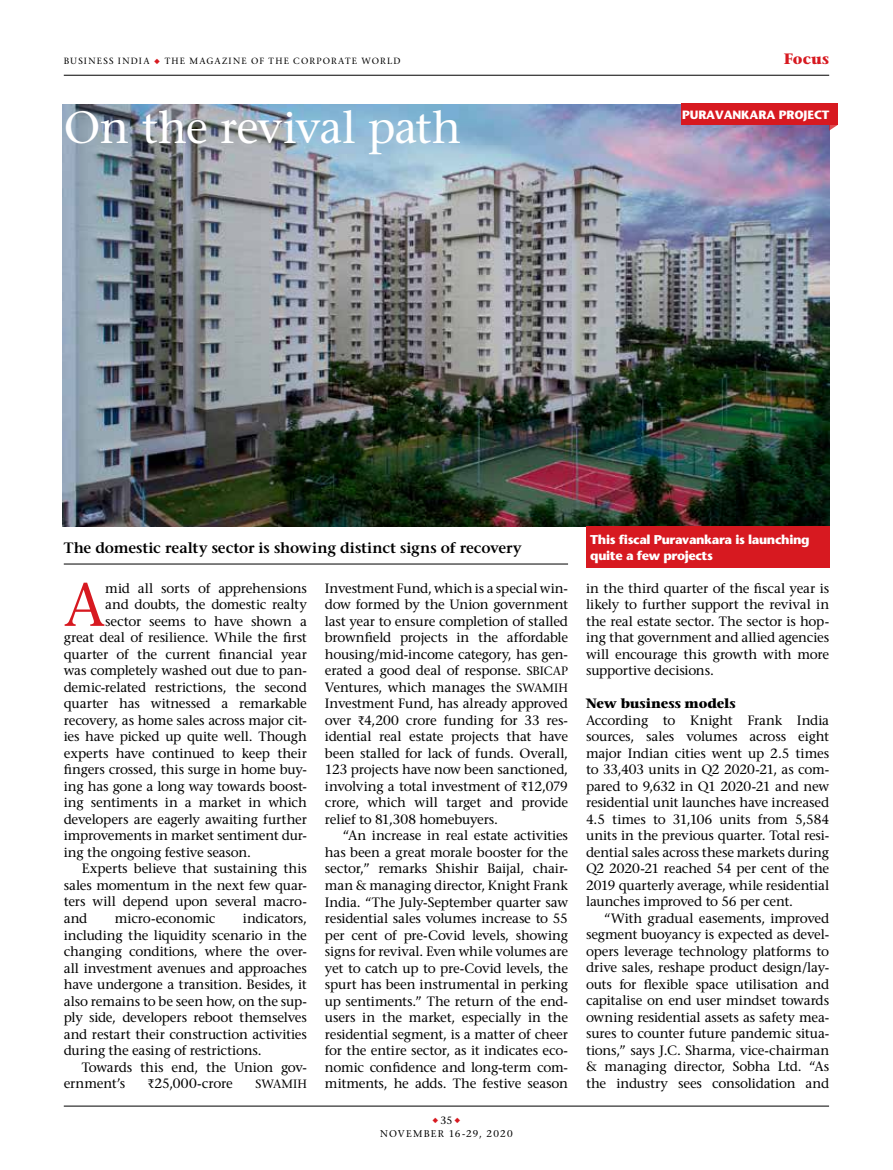
<style>
.page{position:relative;width:893px;height:1170px;background:#fff}
.page>*{position:absolute;margin:0;border:0;box-sizing:border-box;transform-origin:0 0}
.t1{font:500 60.6px "Stone Serif Std";color:#d71920}
.t2{font:500 45px "Stone Serif Std";letter-spacing:-.025em;color:#fff}
.t3{font:600 15px "Stone Serif Std";letter-spacing:-.01em;color:#000}
.t4{font:700 15px "Stone Serif Std";letter-spacing:.01em;color:#d71920}
.t5{font:500 13.5px/16.5px "Stone Serif Std";letter-spacing:-.015em;color:#000;text-align:justify}
.t6{font:500 13.5px "Stone Serif Std";letter-spacing:.005em;color:#000}
.t7{font:700 13.5px "Stone Serif Std";letter-spacing:-.01em;color:#000}
.t8{font:700 12.75px/16.5px "Stone Sans Std";letter-spacing:-.03em;color:#fff}
.t9{font:700 12px "Stone Sans Std";letter-spacing:-.01em;color:#fff}
.t10{font:500 12px "Stone Serif Std";color:#000}
.t11{font:500 10.5px "Stone Serif Std";color:#000}
.t12{font:500 9.75px "Stone Serif Std";letter-spacing:.125em;color:#000}
.t13{font:500 9px "Stone Serif Std";letter-spacing:.135em;color:#000}
.s1{color:#d71920}
.s2{font-family:"ITF Rupee";font-weight:400}
.s3{font-size:12px}
</style>
<div class="page">
<hr style="left:64px;top:75px;width:765px;height:1px;background:#000">
<hr style="left:64px;top:1105px;width:765px;height:1px;background:#000">
<img style="left:63px;top:104px;width:766px;height:422px">
<hr style="left:64px;top:563px;width:504px;height:1px;background:#000">
<div style="left:682px;top:104px;width:156px;height:21px;background:#d71920"></div>
<svg style="left:829px;top:125px;width:9px;height:6px"></svg>
<div style="left:586px;top:527px;width:243px;height:41px;background:#d71920"></div>
<p class="t13" style="left:64px;top:55px;width:338px">Business India <span class="s1">◆</span> the magazine of the corporate world</p>
<p class="t4" style="left:784px;top:49px;width:47px">Focus</p>
<h2 class="t2" style="left:64px;top:100px;width:399px">On the revival path</h2>
<p class="t9" style="left:682px;top:107px;width:149px">PurAvankara project</p>
<p class="t3" style="left:64px;top:539px;width:459px">The domestic realty sector is showing distinct signs of recovery</p>
<h1 class="t1" style="left:64px;top:568px;width:43px">A</h1>
<p class="t5" style="left:105px;top:580px;width:203px">mid all sorts of apprehensions</p>
<p class="t5" style="left:105px;top:596px;width:203px">and doubts, the domestic realty</p>
<p class="t5" style="left:105px;top:613px;width:203px">sector seems to have shown a</p>
<p class="t5" style="left:64px;top:629px;width:245px">great deal of resilience. While the first</p>
<p class="t6" style="left:64px;top:646px;width:245px">quarter of the current financial year</p>
<p class="t5" style="left:64px;top:662px;width:245px">was completely washed out due to pan-</p>
<p class="t5" style="left:64px;top:679px;width:245px">demic-related restrictions, the second</p>
<p class="t5" style="left:64px;top:695px;width:245px">quarter has witnessed a remarkable</p>
<p class="t5" style="left:64px;top:712px;width:245px">recovery, as home sales across major cit-</p>
<p class="t5" style="left:64px;top:728px;width:245px">ies have picked up quite well. Though</p>
<p class="t5" style="left:64px;top:745px;width:245px">experts have continued to keep their</p>
<p class="t5" style="left:64px;top:761px;width:245px">fingers crossed, this surge in home buy-</p>
<p class="t5" style="left:64px;top:778px;width:245px">ing has gone a long way towards boost-</p>
<p class="t5" style="left:64px;top:794px;width:245px">ing sentiments in a market in which</p>
<p class="t5" style="left:64px;top:811px;width:245px">developers are eagerly awaiting further</p>
<p class="t5" style="left:64px;top:827px;width:245px">improvements in market sentiment dur-</p>
<p class="t5" style="left:64px;top:844px;width:189px">ing the ongoing festive season.</p>
<p class="t5" style="left:82px;top:860px;width:227px">Experts believe that sustaining this</p>
<p class="t5" style="left:64px;top:877px;width:245px">sales momentum in the next few quar-</p>
<p class="t5" style="left:64px;top:893px;width:245px">ters will depend upon several macro-</p>
<p class="t5" style="left:64px;top:910px;width:25px">and</p>
<p class="t5" style="left:115px;top:910px;width:102px">micro-economic</p>
<p class="t5" style="left:64px;top:910px;width:245px;text-indent:179px">indicators, including the liquidity scenario in the changing conditions, where the over&shy;all investment avenues and approaches have undergone a transition. Besides, it also remains to be seen how, on the sup&shy;ply side, developers reboot themselves and restart their construction activities during the easing of restrictions.</p>
<p class="t5" style="left:64px;top:1058px;width:245px;text-indent:18px">Towards this end, the Union gov&shy;ernment’s</p>
<p class="t5" style="left:148px;top:1074px;width:86px"><span class="s2">R</span>25,000-crore</p>
<p class="t10" style="left:255px;top:1076px;width:53px">SWAMIH</p>
<p class="t5" style="left:325px;top:580px;width:245px">Investment Fund, which is a special win&shy;dow formed by the Union government last year to ensure completion of stalled brownfield projects in the affordable housing/mid-income category, has gen&shy;erated a good deal of response. <span class="s3">SBICAP </span>Ventures, which manages the <span class="s3">SWAMIH </span>Investment Fund, has already approved over <span class="s2">R</span>4,200 crore funding for 33 res&shy;idential real estate projects that have been stalled for lack of funds. Overall, 123 projects have now been sanctioned, involving a total investment of <span class="s2">R</span>12,079 crore, which will target and provide relief to 81,308 homebuyers.</p>
<p class="t5" style="left:325px;top:827px;width:245px;text-indent:18px">“An increase in real estate activities has been a great morale booster for the sector,” remarks Shishir Baijal, chair&shy;man &amp; managing director, Knight Frank India. “The July-September quarter saw residential sales volumes increase to 55 per cent of pre-Covid levels, showing signs for revival. Even while volumes are yet to catch up to pre-Covid levels, the spurt has been instrumental in perking up sentiments.” The return of the end&shy;users in the market, especially in the residential segment, is a matter of cheer for the entire sector, as it indicates eco&shy;nomic confidence and long-term com&shy;mitments, he adds. The festive season</p>
<p class="t11" style="left:432px;top:1113px;width:30px"><span class="s1">◆</span>35<span class="s1">◆</span></p>
<p class="t12" style="left:380px;top:1127px;width:134px">november 16-29, 2020</p>
<p class="t8" style="left:590px;top:531px;width:221px">This fiscal Puravankara is launching quite a few projects</p>
<p class="t5" style="left:586px;top:580px;width:245px">in the third quarter of the fiscal year is likely to further support the revival in the real estate sector. The sector is hop&shy;ing that government and allied agencies will encourage this growth with more supportive decisions.</p>
<p class="t7" style="left:586px;top:695px;width:151px">New business models</p>
<p class="t5" style="left:586px;top:711px;width:245px">According to Knight Frank India sources, sales volumes across eight major Indian cities went up 2.5 times to 33,403 units in Q2 2020-21, as com&shy;pared to 9,632 in Q1 2020-21 and new residential unit launches have increased 4.5 times to 31,106 units from 5,584 units in the previous quarter. Total resi&shy;dential sales across these markets during Q2 2020-21 reached 54 per cent of the 2019 quarterly average, while residential launches improved to 56 per cent.</p>
<p class="t5" style="left:586px;top:909px;width:245px;text-indent:18px">“With gradual easements, improved segment buoyancy is expected as devel&shy;opers leverage technology platforms to drive sales, reshape product design/lay&shy;outs for flexible space utilisation and capitalise on end user mindset towards owning residential assets as safety mea&shy;sures to counter future pandemic situa&shy;tions,” says J.C. Sharma, vice-chairman &amp; managing director, Sobha Ltd. “As the industry sees consolidation and</p>
</div>
